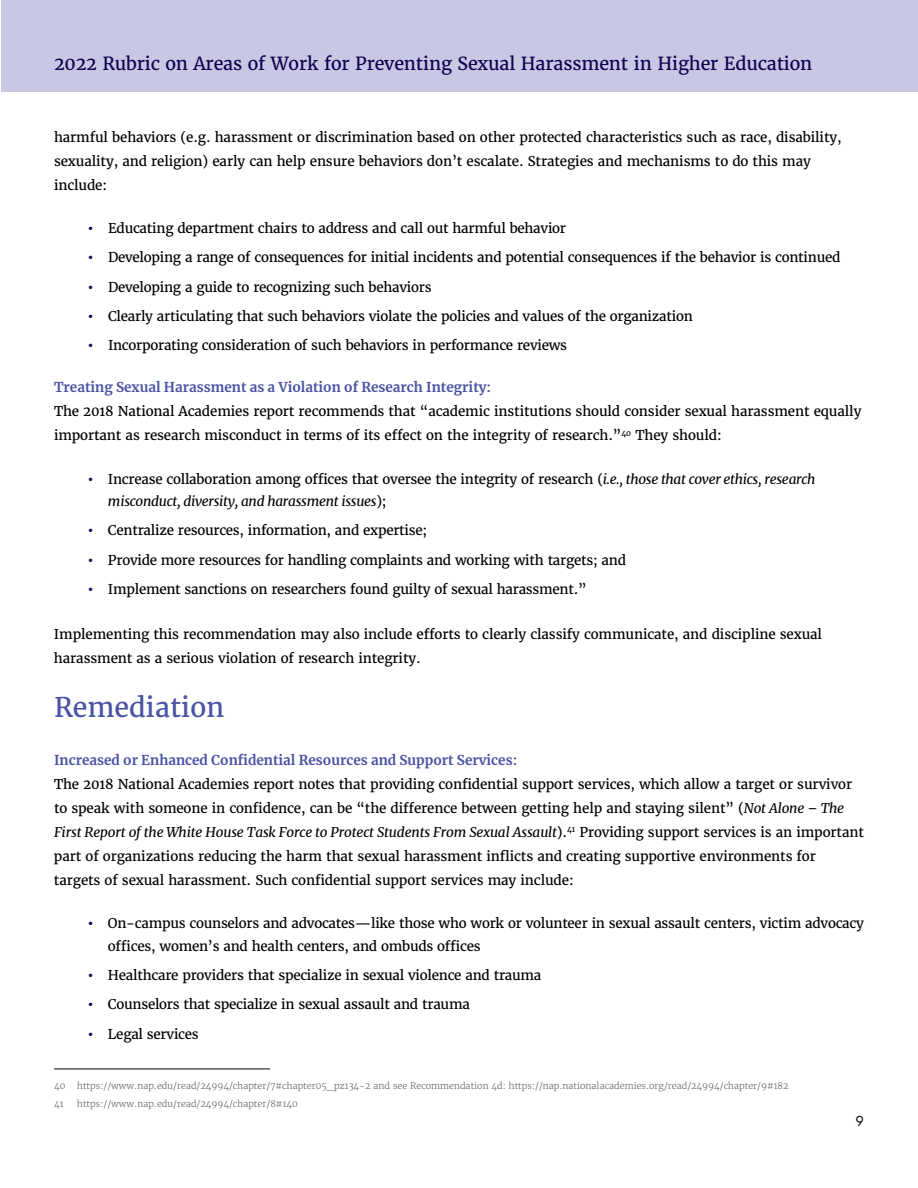
<style>
.page{position:relative;width:918px;height:1188px;background:#fff}
.page>*{position:absolute;margin:0;border:0;box-sizing:border-box;transform-origin:0 0}
.t1{font:27px "Merriweather";color:#4b53a4}
.t2{font:18px "Merriweather";letter-spacing:-.01em;color:#12004f}
.t3{font:15px "Futura PT";color:#000}
.t4{font:13.5px/24px "Merriweather";letter-spacing:-.01em;color:#000}
.t5{font:italic 13.5px/22.5px "Merriweather";letter-spacing:-.02em;color:#000}
.t6{font:700 13.5px "Merriweather";color:#4b53a4}
.t7{font:300 9px "Merriweather";color:#606061}
.s1{font-weight:900;color:#12004f}
.s2{font-weight:900;font-style:normal;color:#12004f}
.s3{font-style:normal}
.s4{font-style:italic}
</style>
<div class="page">
<div style="left:1px;top:0;width:916px;height:92px;background:#c8c7e4"></div>
<hr style="left:54px;top:1069px;width:216px;height:1px;background:#000">
<h2 class="t2" style="left:54px;top:52px;width:760px">2022 Rubric on Areas of Work for Preventing Sexual Harassment in Higher Education</h2>
<p class="t4" style="left:54px;top:125px;width:789px">harmful behaviors (e.g. harassment or discrimination based on other protected characteristics such as race, disability, sexuality, and religion) early can help ensure behaviors don’t escalate. Strategies and mechanisms to do this may include:</p>
<p class="t4" style="left:88px;top:216px;width:480px"><span class="s1">•</span> Educating department chairs to address and call out harmful behavior</p>
<p class="t4" style="left:88px;top:245px;width:754px"><span class="s1">•</span> Developing a range of consequences for initial incidents and potential consequences if the behavior is continued</p>
<p class="t4" style="left:88px;top:275px;width:345px"><span class="s1">•</span> Developing a guide to recognizing such behaviors</p>
<p class="t4" style="left:88px;top:304px;width:607px"><span class="s1">•</span> Clearly articulating that such behaviors violate the policies and values of the organization</p>
<p class="t4" style="left:88px;top:333px;width:481px"><span class="s1">•</span> Incorporating consideration of such behaviors in performance reviews</p>
<p class="t6" style="left:54px;top:378px;width:439px">Treating Sexual Harassment as a Violation of Research Integrity:</p>
<p class="t4" style="left:54px;top:399px;width:809px">The 2018 National Academies report recommends that “academic institutions should consider sexual harassment equally important as research misconduct in terms of its effect on the integrity of research.”<sup>40</sup> They should:</p>
<p class="t5" style="left:108px;top:467px;width:709px;text-indent:-20px"><span class="s2">•</span> <span class="s3">Increase collaboration among offices that oversee the integrity of research (</span>i.e., those that cover ethics, research misconduct, diversity, and harassment issues<span class="s3">);</span></p>
<p class="t4" style="left:88px;top:518px;width:341px"><span class="s1">•</span> Centralize resources, information, and expertise;</p>
<p class="t4" style="left:88px;top:548px;width:540px"><span class="s1">•</span> Provide more resources for handling complaints and working with targets; and</p>
<p class="t4" style="left:88px;top:577px;width:500px"><span class="s1">•</span> Implement sanctions on researchers found guilty of sexual harassment.”</p>
<p class="t4" style="left:54px;top:622px;width:770px">Implementing this recommendation may also include efforts to clearly classify communicate, and discipline sexual harassment as a serious violation of research integrity.</p>
<h1 class="t1" style="left:54px;top:690px;width:172px">Remediation</h1>
<p class="t6" style="left:54px;top:750px;width:465px">Increased or Enhanced Confidential Resources and Support Services:</p>
<p class="t4" style="left:54px;top:772px;width:811px">The 2018 National Academies report notes that providing confidential support services, which allow a target or survivor to speak with someone in confidence, can be “the difference between getting help and staying silent” (<span class="s4">Not Alone – The First Report of the White House Task Force to Protect Students From Sexual Assault</span>).<sup>41</sup> Providing support services is an important part of organizations reducing the harm that sexual harassment inflicts and creating supportive environments for targets of sexual harassment. Such confidential support services may include:</p>
<p class="t4" style="left:108px;top:912px;width:758px;line-height:22.5px;text-indent:-20px"><span class="s1">•</span> On-campus counselors and advocates—like those who work or volunteer in sexual assault centers, victim advocacy offices, women’s and health centers, and ombuds offices</p>
<p class="t4" style="left:88px;top:963px;width:455px"><span class="s1">•</span> Healthcare providers that specialize in sexual violence and trauma</p>
<p class="t4" style="left:88px;top:992px;width:384px"><span class="s1">•</span> Counselors that specialize in sexual assault and trauma</p>
<p class="t4" style="left:88px;top:1022px;width:113px"><span class="s1">•</span> Legal services</p>
<p class="t7" style="left:54px;top:1080px;width:13px">40</p>
<p class="t7" style="left:77px;top:1080px;width:713px">https://www.nap.edu/read/24994/chapter/7#chapter05_pz134-2 and see Recommendation 4d: https://nap.nationalacademies.org/read/24994/chapter/9#182</p>
<p class="t7" style="left:54px;top:1098px;width:11px">41</p>
<p class="t7" style="left:77px;top:1098px;width:222px">https://www.nap.edu/read/24994/chapter/8#140</p>
<p class="t3" style="left:855px;top:1112px;width:10px">9</p>
</div>
